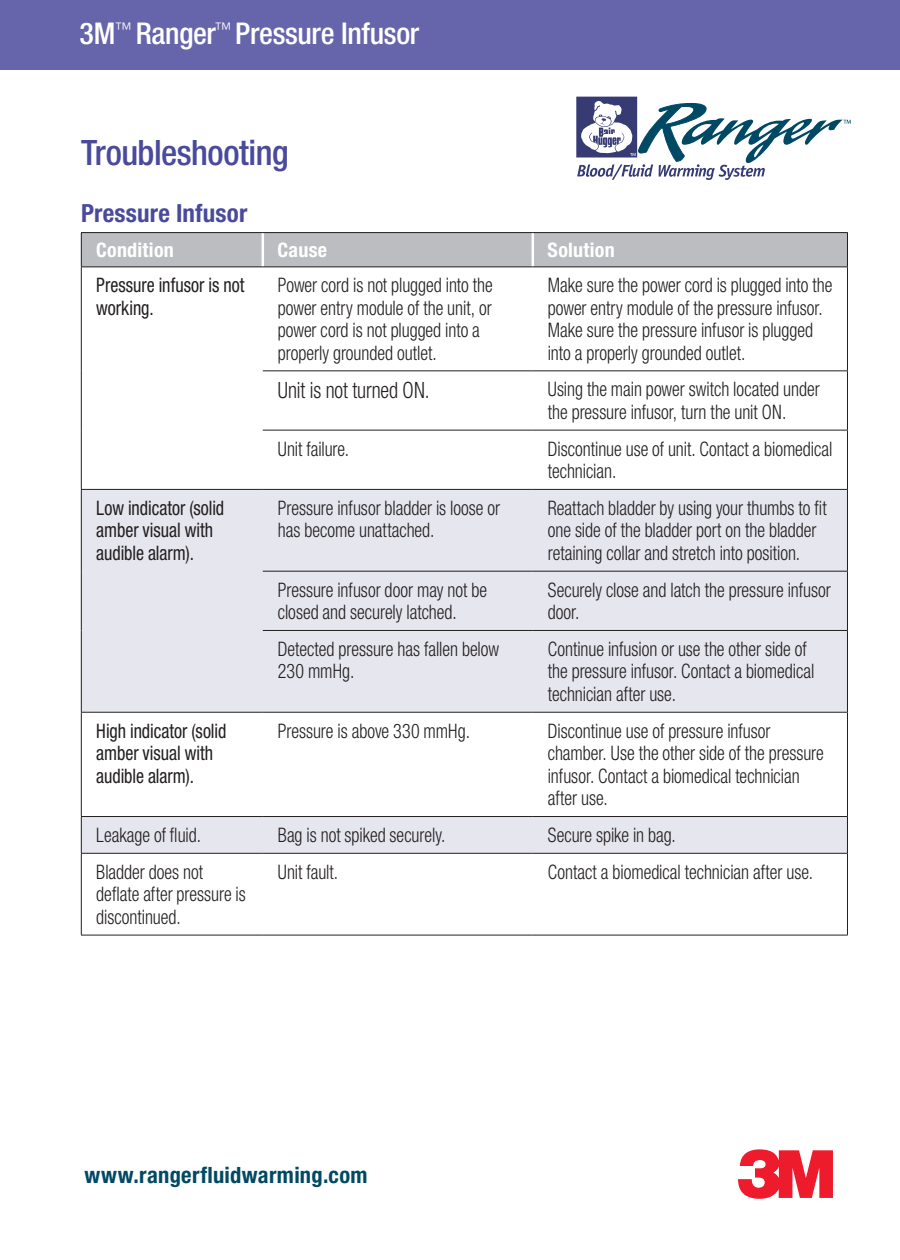
<style>
.page{position:relative;width:900px;height:1260px;background:#fff}
.page>*{position:absolute;margin:0;border:0;box-sizing:border-box;transform-origin:0 0}
.t1{font:500 condensed 35px "Helvetica Neue LT Pro";letter-spacing:-.015em;color:#494a9b}
.t2{font:500 condensed 30px "Helvetica Neue LT Pro";letter-spacing:-.01em;color:#fff}
.t3{font:700 condensed 25px "Helvetica Neue LT Pro";letter-spacing:.01em;color:#494a9b}
.t4{font:700 condensed 22.5px "Helvetica Neue LT Pro";letter-spacing:.015em;color:#004964}
.t5{font:300 condensed 22.5px "Helvetica Neue LT Pro";letter-spacing:-.005em;color:#231f20;scale:.9 1}
.t6{font:300 condensed 20px/22.5px "Helvetica Neue LT Pro";color:#231f20;scale:.9 1}
.t7{font:condensed 20px/22.5px "Helvetica Neue LT Pro";color:#231f20;scale:.9 1}
.t8{font:700 condensed 20px "Helvetica Neue LT Pro";letter-spacing:.015em;color:#fff}
</style>
<div class="page">
<div style="left:533px;top:489px;width:314px;height:82px;background:#e6e6ef"></div>
<div style="left:81px;top:233px;width:182px;height:34px;background:#bcbdc0"></div>
<div style="left:263px;top:233px;width:270px;height:34px;background:#bcbdc0"></div>
<div style="left:533px;top:233px;width:314px;height:34px;background:#bcbdc0"></div>
<div style="left:81px;top:489px;width:182px;height:82px;background:#e6e6ef"></div>
<div style="left:263px;top:489px;width:270px;height:82px;background:#e6e6ef"></div>
<div style="left:81px;top:571px;width:182px;height:59px;background:#e6e6ef"></div>
<div style="left:263px;top:571px;width:270px;height:59px;background:#e6e6ef"></div>
<div style="left:533px;top:571px;width:314px;height:59px;background:#e6e6ef"></div>
<div style="left:81px;top:630px;width:182px;height:82px;background:#e6e6ef"></div>
<div style="left:263px;top:630px;width:270px;height:82px;background:#e6e6ef"></div>
<div style="left:533px;top:630px;width:314px;height:82px;background:#e6e6ef"></div>
<div style="left:81px;top:817px;width:182px;height:36px;background:#e6e6ef"></div>
<div style="left:263px;top:817px;width:270px;height:36px;background:#e6e6ef"></div>
<div style="left:533px;top:817px;width:314px;height:36px;background:#e6e6ef"></div>
<hr style="left:262px;top:233px;width:2px;height:34px;background:#fff">
<hr style="left:532px;top:233px;width:2px;height:34px;background:#fff">
<hr style="left:847px;top:267px;width:1px;height:104px;background:#231f20">
<hr style="left:263px;top:370px;width:270px;height:1px;background:#231f20">
<hr style="left:533px;top:370px;width:315px;height:1px;background:#231f20">
<hr style="left:847px;top:371px;width:1px;height:59px;background:#231f20">
<hr style="left:263px;top:430px;width:270px;height:1px;background:#231f20">
<hr style="left:533px;top:430px;width:315px;height:1px;background:#231f20">
<hr style="left:847px;top:430px;width:1px;height:59px;background:#231f20">
<hr style="left:263px;top:489px;width:270px;height:1px;background:#231f20">
<hr style="left:533px;top:489px;width:315px;height:1px;background:#231f20">
<hr style="left:847px;top:490px;width:1px;height:81px;background:#231f20">
<hr style="left:263px;top:571px;width:270px;height:1px;background:#231f20">
<hr style="left:533px;top:571px;width:315px;height:1px;background:#231f20">
<hr style="left:847px;top:571px;width:1px;height:59px;background:#231f20">
<hr style="left:263px;top:630px;width:270px;height:1px;background:#231f20">
<hr style="left:533px;top:630px;width:315px;height:1px;background:#231f20">
<hr style="left:847px;top:631px;width:1px;height:81px;background:#231f20">
<hr style="left:263px;top:712px;width:270px;height:1px;background:#231f20">
<hr style="left:533px;top:712px;width:315px;height:1px;background:#231f20">
<hr style="left:847px;top:713px;width:1px;height:103px;background:#231f20">
<hr style="left:263px;top:816px;width:270px;height:1px;background:#231f20">
<hr style="left:533px;top:816px;width:315px;height:1px;background:#231f20">
<hr style="left:847px;top:817px;width:1px;height:36px;background:#231f20">
<hr style="left:263px;top:853px;width:270px;height:1px;background:#231f20">
<hr style="left:533px;top:853px;width:315px;height:1px;background:#231f20">
<hr style="left:847px;top:854px;width:1px;height:81px;background:#231f20">
<hr style="left:263px;top:935px;width:270px;height:1px;background:#231f20">
<hr style="left:533px;top:935px;width:315px;height:1px;background:#231f20">
<hr style="left:81px;top:267px;width:1px;height:104px;background:#231f20">
<hr style="left:81px;top:371px;width:1px;height:59px;background:#231f20">
<hr style="left:81px;top:430px;width:1px;height:59px;background:#231f20">
<hr style="left:81px;top:489px;width:182px;height:1px;background:#231f20">
<hr style="left:81px;top:490px;width:1px;height:81px;background:#231f20">
<hr style="left:81px;top:571px;width:1px;height:59px;background:#231f20">
<hr style="left:81px;top:630px;width:1px;height:82px;background:#231f20">
<hr style="left:81px;top:713px;width:1px;height:103px;background:#231f20">
<hr style="left:81px;top:817px;width:1px;height:36px;background:#231f20">
<hr style="left:81px;top:854px;width:1px;height:81px;background:#231f20">
<hr style="left:81px;top:232px;width:182px;height:1px;background:#231f20">
<hr style="left:81px;top:233px;width:1px;height:34px;background:#231f20">
<hr style="left:263px;top:232px;width:270px;height:1px;background:#231f20">
<hr style="left:533px;top:232px;width:315px;height:1px;background:#231f20">
<hr style="left:847px;top:233px;width:1px;height:34px;background:#231f20">
<hr style="left:81px;top:266px;width:182px;height:1px;background:#231f20">
<hr style="left:263px;top:266px;width:270px;height:1px;background:#231f20">
<hr style="left:533px;top:266px;width:315px;height:1px;background:#231f20">
<hr style="left:81px;top:712px;width:182px;height:1px;background:#231f20">
<hr style="left:81px;top:816px;width:182px;height:1px;background:#231f20">
<hr style="left:81px;top:853px;width:182px;height:1px;background:#231f20">
<hr style="left:81px;top:935px;width:182px;height:1px;background:#231f20">
<div style="left:0;top:0;width:900px;height:70px;background:#6664aa"></div>
<svg style="left:577px;top:96px;width:274px;height:84px"></svg>
<svg style="left:738px;top:1149px;width:95px;height:50px"></svg>
<h2 class="t2" style="left:80px;top:15px;width:341px">3M<sup>™</sup> Ranger<sup>™</sup> Pressure Infusor</h2>
<h3 class="t1" style="left:81px;top:132px;width:209px">Troubleshooting</h3>
<h4 class="t3" style="left:81px;top:198px;width:168px">Pressure Infusor</h4>
<p class="t8" style="left:96px;top:238px;width:79px">Condition</p>
<p class="t8" style="left:278px;top:238px;width:51px">Cause</p>
<p class="t8" style="left:548px;top:238px;width:69px">Solution</p>
<p class="t7" style="left:96px;top:274px;width:166px">Pressure infusor is not working.</p>
<p class="t6" style="left:278px;top:274px;width:240px">Power cord is not plugged into the power entry module of the unit, or power cord is not plugged into a properly grounded outlet.</p>
<p class="t6" style="left:548px;top:274px;width:318px">Make sure the power cord is plugged into the power entry module of the pressure infusor.<br>Make sure the pressure infusor is plugged into a properly grounded outlet.</p>
<p class="t5" style="left:278px;top:377px;width:170px">Unit is not turned ON.</p>
<p class="t6" style="left:548px;top:378px;width:304px">Using the main power switch located under the pressure infusor, turn the unit ON.</p>
<p class="t6" style="left:278px;top:437px;width:81px">Unit failure.</p>
<p class="t6" style="left:548px;top:437px;width:318px">Discontinue use of unit. Contact a biomedical technician.</p>
<p class="t7" style="left:96px;top:496px;width:144px">Low indicator (solid amber visual with audible alarm).</p>
<p class="t6" style="left:278px;top:497px;width:249px">Pressure infusor bladder is loose or has become unattached.</p>
<p class="t6" style="left:548px;top:497px;width:311px">Reattach bladder by using your thumbs to fit one side of the bladder port on the bladder retaining collar and stretch into position.</p>
<p class="t6" style="left:278px;top:578px;width:234px">Pressure infusor door may not be closed and securely latched.</p>
<p class="t6" style="left:548px;top:578px;width:316px">Securely close and latch the pressure infusor door.</p>
<p class="t6" style="left:278px;top:638px;width:247px">Detected pressure has fallen below<br>230 mmHg.</p>
<p class="t6" style="left:548px;top:638px;width:298px">Continue infusion or use the other side of the pressure infusor. Contact a biomedical technician after use.</p>
<p class="t7" style="left:96px;top:719px;width:146px">High indicator (solid amber visual with audible alarm).</p>
<p class="t6" style="left:278px;top:719px;width:215px">Pressure is above 330 mmHg.</p>
<p class="t6" style="left:548px;top:719px;width:308px">Discontinue use of pressure infusor chamber. Use the other side of the pressure infusor. Contact a biomedical technician after use.</p>
<p class="t6" style="left:96px;top:824px;width:118px">Leakage of fluid.</p>
<p class="t6" style="left:278px;top:824px;width:188px">Bag is not spiked securely.</p>
<p class="t6" style="left:548px;top:824px;width:144px">Secure spike in bag.</p>
<p class="t6" style="left:96px;top:860px;width:168px">Bladder does not deflate after pressure is discontinued.</p>
<p class="t6" style="left:278px;top:860px;width:69px">Unit fault.</p>
<p class="t6" style="left:548px;top:860px;width:296px">Contact a biomedical technician after use.</p>
<p class="t4" style="left:85px;top:1162px;width:285px">www.rangerfluidwarming.com</p>
</div>
